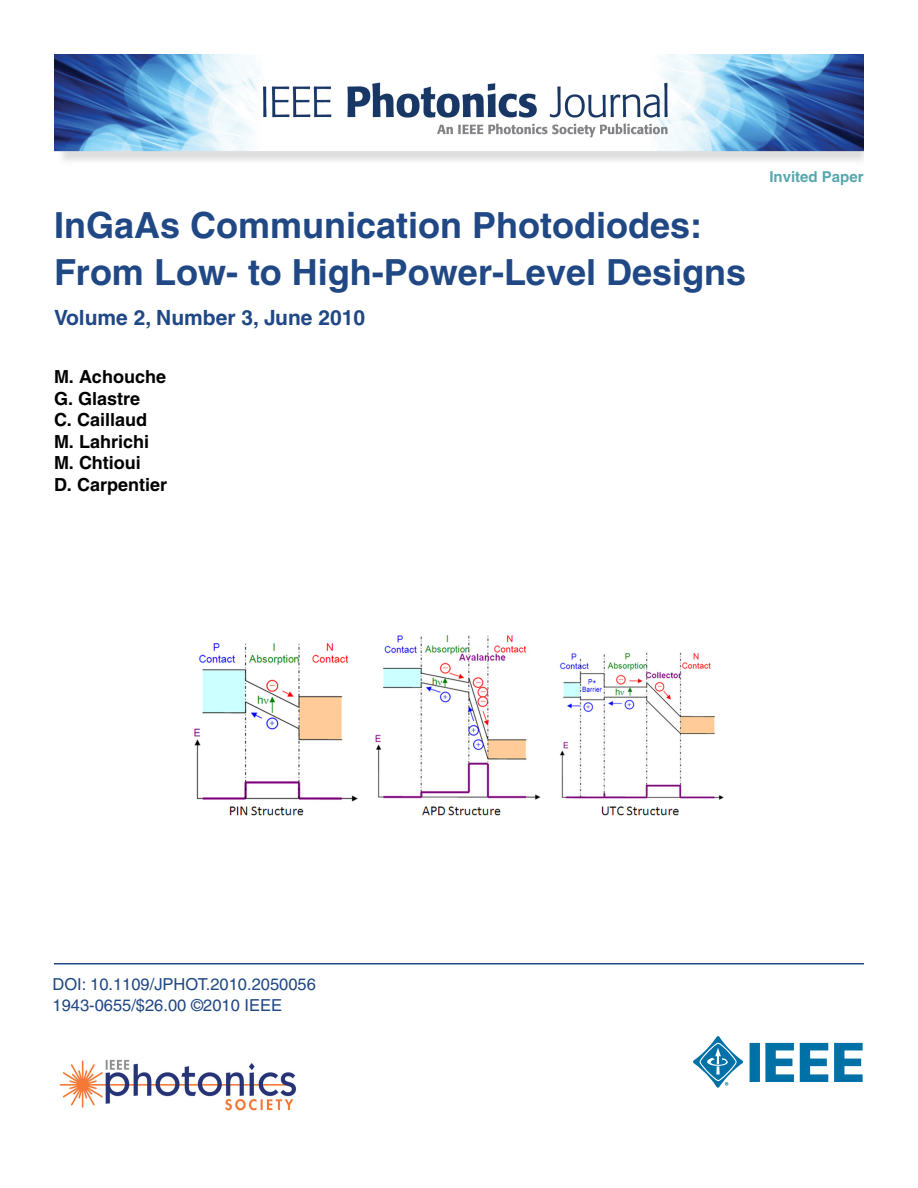
<style>
.page{position:relative;width:918px;height:1188px;background:#fff}
.page>*{position:absolute;margin:0;border:0;box-sizing:border-box;transform-origin:0 0}
.t1{font:700 36px/46.8px "Helvetica";color:#204885}
.t2{font:700 21px "Helvetica";color:#204885}
.t3{font:700 18px/21.6px "Helvetica";color:#000}
.t4{font:16.5px/21px "Helvetica";color:#204885}
.t5{font:700 15px "Helvetica";color:#56a7ae}
</style>
<div class="page">
<svg style="left:693px;top:1036px;width:170px;height:52px"></svg>
<img style="left:59px;top:1059px;width:237px;height:52px">
<img style="left:195px;top:635px;width:528px;height:181px">
<hr style="left:54px;top:963px;width:810px;height:1px;background:#204885">
<img style="left:54px;top:54px;width:810px;height:107px">
<p class="t1" style="left:54px;top:205px;width:694px">InGaAs Communication Photodiodes:<br>From Low- to High-Power-Level Designs</p>
<p class="t2" style="left:54px;top:310px;width:313px">Volume 2, Number 3, June 2010</p>
<p class="t3" style="left:54px;top:368px;width:115px">M. Achouche<br>G. Glastre<br>C. Caillaud<br>M. Lahrichi<br>M. Chtioui<br>D. Carpentier</p>
<p class="t5" style="left:769px;top:171px;width:96px">Invited Paper</p>
<p class="t4" style="left:52px;top:976px;width:265px">DOI: 10.1109/JPHOT.2010.2050056<br>1943-0655/$26.00 ©2010 IEEE</p>
</div>
